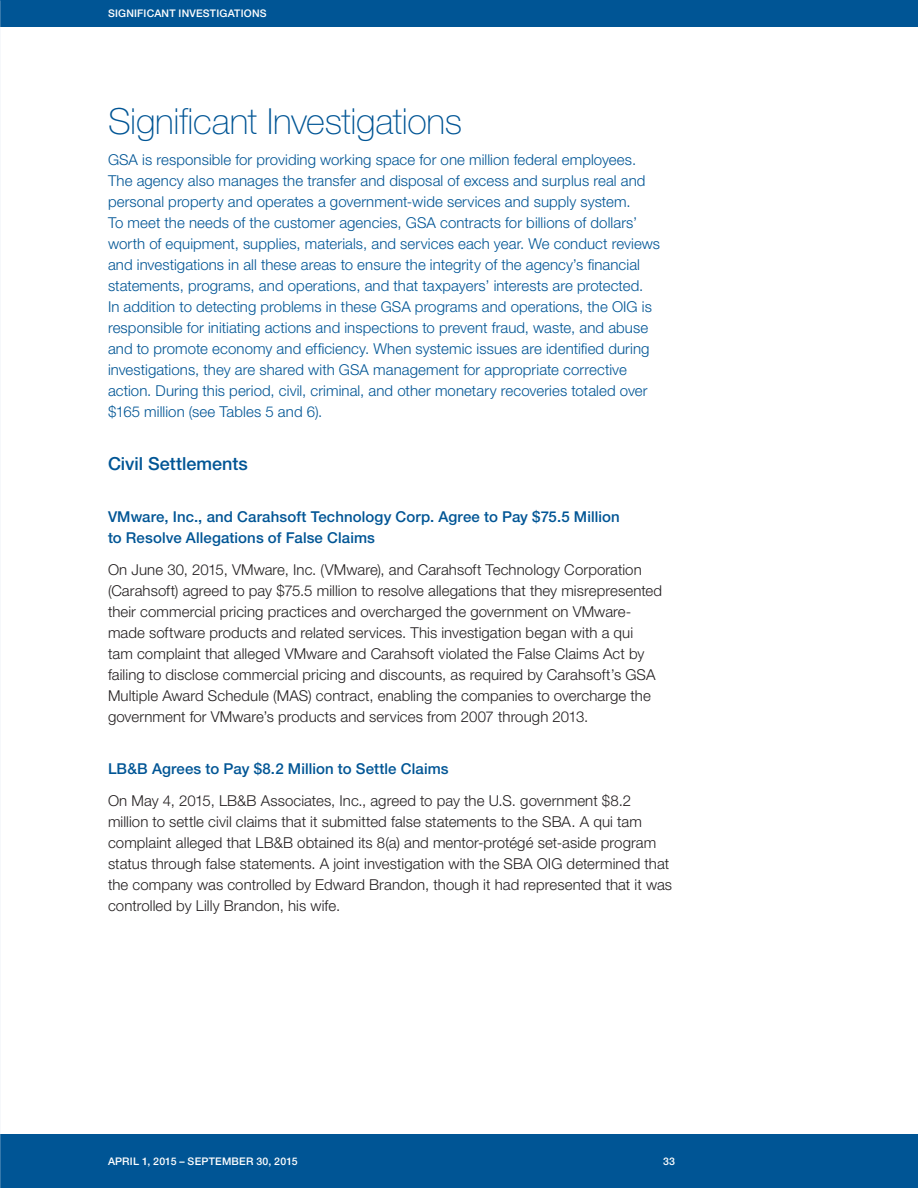
<style>
.page{position:relative;width:918px;height:1188px;background:#fff}
.page>*{position:absolute;margin:0;border:0;box-sizing:border-box;transform-origin:0 0}
._1_subhead{font:100 36px "Helvetica Neue LT Std";letter-spacing:-.01em;color:#005595}
._2_subhead{font:500 18px "Helvetica Neue LT Std";color:#005595}
._3_text{font:300 15px/21px "Helvetica Neue LT Std";letter-spacing:.005em;color:#231f20}
._3_text-2{font:300 15px/21px "Helvetica Neue LT Std";letter-spacing:.005em;color:#005595}
.Report_headline{font:500 15px/21px "Helvetica Neue LT Std";letter-spacing:.005em;color:#005595}
.t1{font:500 10.5px "Helvetica Neue LT Std";letter-spacing:.02em;color:#fff}
</style>
<div class="page">
<div style="left:0;top:0;width:918px;height:27px;background:#005595"></div>
<div style="left:0;top:1134px;width:918px;height:54px;background:#005595"></div>
<p class="t1" style="left:108px;top:7px;width:160px">SIGNIFICANT INVESTIGATIONS</p>
<p class="_1_subhead" style="left:108px;top:100px;width:356px">Significant Investigations</p>
<p class="_3_text-2" style="left:108px;top:149px;width:554px">GSA is responsible for providing working space for one million federal employees.<br>The agency also manages the transfer and disposal of excess and surplus real and personal property and operates a government-wide services and supply system.<br>To meet the needs of the customer agencies, GSA contracts for billions of dollars’ worth of equipment, supplies, materials, and services each year. We conduct reviews and investigations in all these areas to ensure the integrity of the agency’s financial statements, programs, and operations, and that taxpayers’ interests are protected.<br>In addition to detecting problems in these GSA programs and operations, the OIG is responsible for initiating actions and inspections to prevent fraud, waste, and abuse and to promote economy and efficiency. When systemic issues are identified during investigations, they are shared with GSA management for appropriate corrective action. During this period, civil, criminal, and other monetary recoveries totaled over $165 million (see Tables 5 and 6).</p>
<p class="_2_subhead" style="left:108px;top:453px;width:141px">Civil Settlements</p>
<p class="Report_headline" style="left:108px;top:506px;width:513px">VMware, Inc., and Carahsoft Technology Corp. Agree to Pay $75.5 Million to Resolve Allegations of False Claims</p>
<p class="_3_text" style="left:108px;top:559px;width:556px">On June 30, 2015, VMware, Inc. (VMware), and Carahsoft Technology Corporation (Carahsoft) agreed to pay $75.5 million to resolve allegations that they misrepresented their commercial pricing practices and overcharged the government on VMware&shy;made software products and related services. This investigation began with a qui<br>tam complaint that alleged VMware and Carahsoft violated the False Claims Act by failing to disclose commercial pricing and discounts, as required by Carahsoft’s GSA Multiple Award Schedule (MAS) contract, enabling the companies to overcharge the government for VMware’s products and services from 2007 through 2013.</p>
<p class="Report_headline" style="left:108px;top:758px;width:342px">LB&amp;B Agrees to Pay $8.2 Million to Settle Claims</p>
<p class="_3_text" style="left:108px;top:790px;width:566px">On May 4, 2015, LB&amp;B Associates, Inc., agreed to pay the U.S. government $8.2 million to settle civil claims that it submitted false statements to the SBA. A qui tam complaint alleged that LB&amp;B obtained its 8(a) and mentor-protégé set-aside program status through false statements. A joint investigation with the SBA OIG determined that the company was controlled by Edward Brandon, though it had represented that it was controlled by Lilly Brandon, his wife.</p>
<p class="t1" style="left:108px;top:1155px;width:191px">April 1, 2015 – September 30, 2015</p>
<p class="t1" style="left:663px;top:1155px;width:13px">33</p>
</div>
